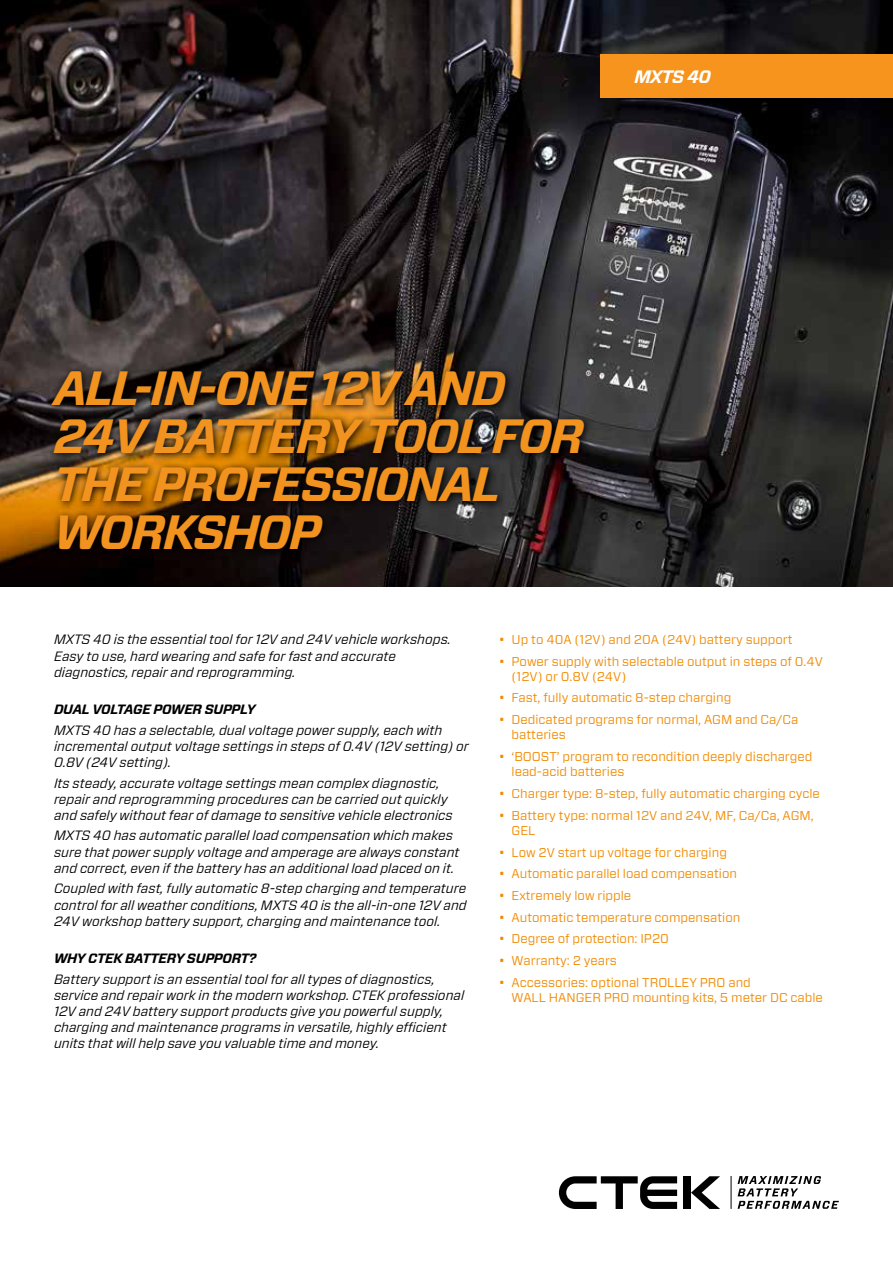
<style>
.page{position:relative;width:893px;height:1263px;background:#fff}
.page>*{position:absolute;margin:0;border:0;box-sizing:border-box;transform-origin:0 0}
.t1{font:italic 700 48px/48px "Forza";letter-spacing:-.04em;color:#f29320}
.t2{font:italic 700 18px "Forza";letter-spacing:-.04em;color:#fff}
.t3{font:italic 13.5px/16.2px "Forza";color:#000}
.t4{font:italic 700 13.5px "Forza";letter-spacing:-.02em;color:#000}
.t5{font:12.75px/15.3px "Forza";color:#f18a00}
</style>
<div class="page">
<img style="left:0;top:0;width:893px;height:587px">
<div style="left:684px;top:1176px;width:7px;height:33px;background:#000"></div>
<svg style="left:691px;top:1176px;width:29px;height:33px"></svg>
<svg style="left:559px;top:1176px;width:118px;height:33px"></svg>
<svg style="left:738px;top:1176px;width:101px;height:33px"></svg>
<hr style="left:731px;top:1176px;width:1px;height:33px;background:#000">
<div style="left:600px;top:54px;width:293px;height:43px;background:#f7941e"></div>
<svg style="left:46px;top:364px;width:547px;height:194px;background:#362717"></svg>
<h2 class="t2" style="left:634px;top:64px;width:78px">MXTS 40</h2>
<h1 class="t1" style="left:54px;top:364px;width:532px">ALL-IN-ONE 12V AND<br>24V BATTERY TOOL FOR<br>THE PROFESSIONAL<br>WORKSHOP</h1>
<p class="t3" style="left:54px;top:631px;width:398px">MXTS 40 is the essential tool for 12V and 24V vehicle workshops.<br>Easy to use, hard wearing and safe for fast and accurate diagnostics, repair and reprogramming.</p>
<p class="t4" style="left:54px;top:700px;width:203px">DUAL VOLTAGE POWER SUPPLY</p>
<p class="t3" style="left:54px;top:722px;width:416px">MXTS 40 has a selectable, dual voltage power supply, each with incremental output voltage settings in steps of 0.4V (12V setting) or<br>0.8V (24V setting).</p>
<p class="t3" style="left:54px;top:774px;width:400px">Its steady, accurate voltage settings mean complex diagnostic, repair and reprogramming procedures can be carried out quickly and safely without fear of damage to sensitive vehicle electronics</p>
<p class="t3" style="left:54px;top:827px;width:407px">MXTS 40 has automatic parallel load compensation which makes sure that power supply voltage and amperage are always constant and correct, even if the battery has an additional load placed on it.</p>
<p class="t3" style="left:54px;top:880px;width:414px;text-align:justify">Coupled with fast, fully automatic 8-step charging and temperature control for all weather conditions, MXTS 40 is the all-in-one 12V and 24V workshop battery support, charging and maintenance tool.</p>
<p class="t4" style="left:54px;top:949px;width:204px">WHY CTEK BATTERY SUPPORT?</p>
<p class="t3" style="left:54px;top:970px;width:412px">Battery support is an essential tool for all types of diagnostics, service and repair work in the modern workshop. CTEK professional 12V and 24V battery support products give you powerful supply, charging and maintenance programs in versatile, highly efficient units that will help save you valuable time and money.</p>
<p class="t5" style="left:499px;top:631px;width:295px">• Up to 40A (12V) and 20A (24V) battery support</p>
<p class="t5" style="left:512px;top:653px;width:313px;text-indent:-13px">• Power supply with selectable output in steps of 0.4V (12V) or 0.8V (24V)</p>
<p class="t5" style="left:499px;top:690px;width:234px">• Fast, fully automatic 8-step charging</p>
<p class="t5" style="left:512px;top:712px;width:288px;text-indent:-13px">• Dedicated programs for normal, AGM and Ca/Ca batteries</p>
<p class="t5" style="left:512px;top:749px;width:302px;text-indent:-13px">• ‘BOOST’ program to recondition deeply discharged lead-acid batteries</p>
<p class="t5" style="left:499px;top:786px;width:323px">• Charger type: 8-step, fully automatic charging cycle</p>
<p class="t5" style="left:512px;top:807px;width:304px;text-indent:-13px">• Battery type: normal 12V and 24V, MF, Ca/Ca, AGM,<br>GEL</p>
<p class="t5" style="left:499px;top:844px;width:230px">• Low 2V start up voltage for charging</p>
<p class="t5" style="left:499px;top:866px;width:240px">• Automatic parallel load compensation</p>
<p class="t5" style="left:499px;top:888px;width:134px">• Extremely low ripple</p>
<p class="t5" style="left:499px;top:909px;width:243px">• Automatic temperature compensation</p>
<p class="t5" style="left:499px;top:931px;width:172px">• Degree of protection: IP20</p>
<p class="t5" style="left:499px;top:953px;width:120px">• Warranty: 2 years</p>
<p class="t5" style="left:512px;top:974px;width:313px;text-indent:-13px">• Accessories: optional TROLLEY PRO and<br>WALL HANGER PRO mounting kits, 5 meter DC cable</p>
</div>
